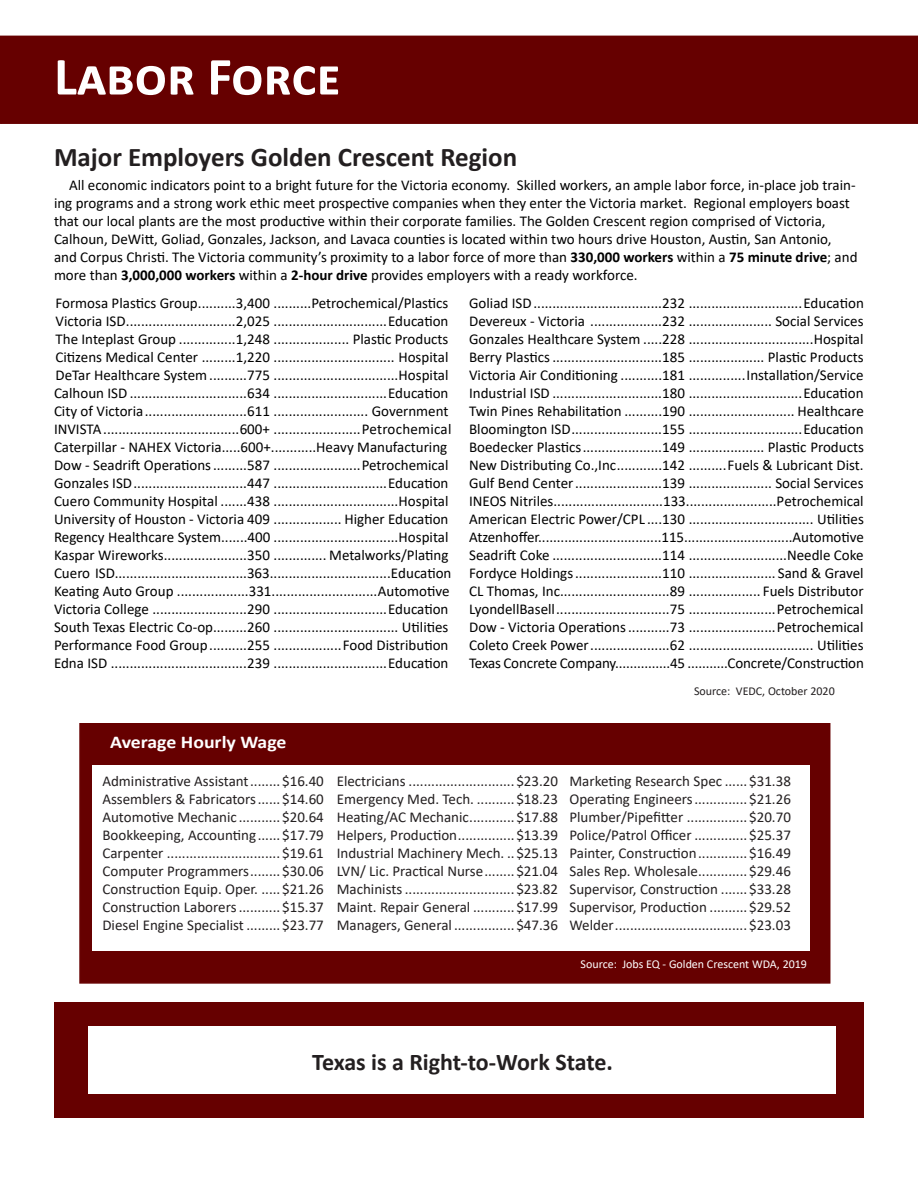
<style>
.page{position:relative;width:918px;height:1188px;background:#fff}
.page>*{position:absolute;margin:0;border:0;box-sizing:border-box;transform-origin:0 0}
.t1{font:700 54px "Calibri";color:#fff}
.t2{font:700 27px "Calibri";color:#231f20}
.t3{font:700 24px "Calibri";color:#231f20}
.t4{font:700 18px "Calibri";letter-spacing:-.015em;color:#fff;scale:1.1 1}
.Body_Text{font:15px/18px "Calibri";color:#000}
.t5{font:15px "Calibri";color:#231f20}
.t6{font:12px "Calibri";color:#fff}
.t7{font:12px "Calibri";color:#231f20}
.s1{font-weight:700}
</style>
<div class="page">
<div style="left:1px;top:36px;width:916px;height:87px;background:#600"></div>
<div style="left:0;top:36px;width:918px;height:88px;border:2px solid #600"></div>
<div style="left:79px;top:723px;width:751px;height:261px;background:#600;border:2px solid #600"></div>
<div style="left:93px;top:765px;width:717px;height:186px;background:#fff"></div>
<div style="left:54px;top:1002px;width:810px;height:116px;background:#600"></div>
<div style="left:88px;top:1026px;width:748px;height:67px;background:#fff"></div>
<p class="t1" style="left:54px;top:38px;width:288px">Labor Force</p>
<p class="t2" style="left:54px;top:138px;width:465px">Major Employers Golden Crescent Region</p>
<p class="Body_Text" style="left:54px;top:176px;width:805px;text-indent:15px">All economic indicators point to a bright future for the Victoria economy. Skilled workers, an ample labor force, in-place job train&shy;ing programs and a strong work ethic meet prospective companies when they enter the Victoria market. Regional employers boast that our local plants are the most productive within their corporate families. The Golden Crescent region comprised of Victoria, Calhoun, DeWitt, Goliad, Gonzales, Jackson, and Lavaca counties is located within two hours drive Houston, Austin, San Antonio, and Corpus Christi. The Victoria community’s proximity to a labor force of more than <span class="s1">330,000 workers</span> within a <span class="s1">75 minute drive</span>; and more than <span class="s1">3,000,000 workers</span> within a <span class="s1">2-hour drive</span> provides employers with a ready workforce.</p>
<p class="Body_Text" style="left:56px;top:293px;width:394px">Formosa Plastics Group..........3,400 ..........Petrochemical/Plastics</p>
<p class="Body_Text" style="left:56px;top:311px;width:394px">Victoria ISD.............................2,025 ..............................Education</p>
<p class="Body_Text" style="left:56px;top:329px;width:394px">The Inteplast Group ...............1,248 .................... Plastic Products</p>
<p class="Body_Text" style="left:56px;top:347px;width:394px">Citizens Medical Center .........1,220 ................................ Hospital</p>
<p class="Body_Text" style="left:56px;top:365px;width:394px">DeTar Healthcare System..........775 .................................Hospital</p>
<p class="Body_Text" style="left:54px;top:383px;width:396px">Calhoun ISD ...............................634 ..............................Education</p>
<p class="Body_Text" style="left:54px;top:401px;width:396px">City of Victoria...........................611 ......................... Government</p>
<p class="Body_Text" style="left:54px;top:419px;width:399px">INVISTA....................................600+ .......................Petrochemical<br>Caterpillar - NAHEX Victoria.....600+............Heavy Manufacturing</p>
<p class="Body_Text" style="left:54px;top:455px;width:396px">Dow - Seadrift Operations.........587 .......................Petrochemical</p>
<p class="Body_Text" style="left:54px;top:473px;width:396px">Gonzales ISD..............................447 ..............................Education</p>
<p class="Body_Text" style="left:54px;top:491px;width:396px">Cuero Community Hospital .......438 .................................Hospital</p>
<p class="Body_Text" style="left:54px;top:509px;width:396px">University of Houston - Victoria 409 .................. Higher Education</p>
<p class="Body_Text" style="left:54px;top:527px;width:396px">Regency Healthcare System.......400 .................................Hospital</p>
<p class="Body_Text" style="left:54px;top:545px;width:396px">Kaspar Wireworks......................350 .............. Metalworks/Plating</p>
<p class="Body_Text" style="left:54px;top:563px;width:399px">Cuero ISD...................................363................................Education<br>Keating Auto Group ...................331............................Automotive</p>
<p class="Body_Text" style="left:54px;top:599px;width:396px">Victoria College .........................290 ..............................Education</p>
<p class="Body_Text" style="left:54px;top:617px;width:396px">South Texas Electric Co-op.........260 ................................. Utilities</p>
<p class="Body_Text" style="left:54px;top:635px;width:396px">Performance Food Group..........255 ..................Food Distribution</p>
<p class="Body_Text" style="left:54px;top:653px;width:396px">Edna ISD ....................................239 ..............................Education</p>
<p class="Body_Text" style="left:469px;top:293px;width:396px;text-align:justify">Goliad ISD..................................232 ..............................Education Devereux - Victoria ...................232 ...................... Social Services Gonzales Healthcare System .....228 .................................Hospital Berry Plastics .............................185 .................... Plastic Products Victoria Air Conditioning ...........181 ...............Installation/Service Industrial ISD .............................180 ..............................Education Twin Pines Rehabilitation ..........190 ............................ Healthcare Bloomington ISD........................155 ..............................Education Boedecker Plastics.....................149 .................... Plastic Products New Distributing Co.,Inc............142 ..........Fuels &amp; Lubricant Dist.<br>Gulf Bend Center.......................139 ...................... Social Services INEOS Nitriles.............................133........................Petrochemical American Electric Power/CPL ....130 ................................. Utilities Atzenhoffer.................................115.............................Automotive Seadrift Coke .............................114 ..........................Needle Coke Fordyce Holdings.......................110 ....................... Sand &amp; Gravel CL Thomas, Inc.............................89 ................... Fuels Distributor LyondellBasell..............................75 .......................Petrochemical Dow - Victoria Operations...........73 .......................Petrochemical Coleto Creek Power.....................62 ................................. Utilities Texas Concrete Company...............45 ...........Concrete/Construction</p>
<p class="t7" style="left:694px;top:683px;width:142px">Source: VEDC, October 2020</p>
<p class="t4" style="left:110px;top:729px;width:162px">Average Hourly Wage</p>
<p class="t5" style="left:102px;top:770px;width:223px">Administrative Assistant........$16.40</p>
<p class="t5" style="left:102px;top:788px;width:223px">Assemblers &amp; Fabricators......$14.60</p>
<p class="t5" style="left:102px;top:806px;width:223px">Automotive Mechanic ...........$20.64</p>
<p class="t5" style="left:102px;top:824px;width:223px">Bookkeeping, Accounting......$17.79</p>
<p class="t5" style="left:102px;top:842px;width:223px">Carpenter .............................. $19.61</p>
<p class="t5" style="left:102px;top:860px;width:223px">Computer Programmers........$30.06</p>
<p class="t5" style="left:102px;top:878px;width:223px">Construction Equip. Oper. .....$21.26</p>
<p class="t5" style="left:102px;top:896px;width:223px">Construction Laborers...........$15.37</p>
<p class="t5" style="left:102px;top:914px;width:223px">Diesel Engine Specialist .........$23.77</p>
<p class="t5" style="left:337px;top:770px;width:223px">Electricians ............................ $23.20</p>
<p class="t5" style="left:337px;top:788px;width:223px">Emergency Med. Tech. ..........$18.23</p>
<p class="t5" style="left:337px;top:806px;width:223px">Heating/AC Mechanic............$17.88</p>
<p class="t5" style="left:337px;top:824px;width:223px">Helpers, Production...............$13.39</p>
<p class="t5" style="left:337px;top:842px;width:223px">Industrial Machinery Mech. ..$25.13</p>
<p class="t5" style="left:337px;top:860px;width:223px">LVN/ Lic. Practical Nurse........$21.04</p>
<p class="t5" style="left:337px;top:878px;width:223px">Machinists ............................. $23.82</p>
<p class="t5" style="left:337px;top:896px;width:223px">Maint. Repair General ...........$17.99</p>
<p class="t5" style="left:337px;top:914px;width:223px">Managers, General ................$47.36</p>
<p class="t5" style="left:569px;top:770px;width:223px">Marketing Research Spec ......$31.38</p>
<p class="t5" style="left:569px;top:788px;width:223px">Operating Engineers..............$21.26</p>
<p class="t5" style="left:569px;top:806px;width:223px">Plumber/Pipefitter ................$20.70</p>
<p class="t5" style="left:569px;top:824px;width:223px">Police/Patrol Officer ..............$25.37</p>
<p class="t5" style="left:569px;top:842px;width:223px">Painter, Construction.............$16.49</p>
<p class="t5" style="left:569px;top:860px;width:223px">Sales Rep. Wholesale.............$29.46</p>
<p class="t5" style="left:569px;top:878px;width:223px">Supervisor, Construction .......$33.28</p>
<p class="t5" style="left:569px;top:896px;width:223px">Supervisor, Production ..........$29.52</p>
<p class="t5" style="left:569px;top:914px;width:223px">Welder................................... $23.03</p>
<p class="t6" style="left:581px;top:956px;width:228px">Source: Jobs EQ - Golden Crescent WDA, 2019</p>
<p class="t3" style="left:312px;top:1045px;width:302px">Texas is a Right-to-Work State.</p>
</div>
